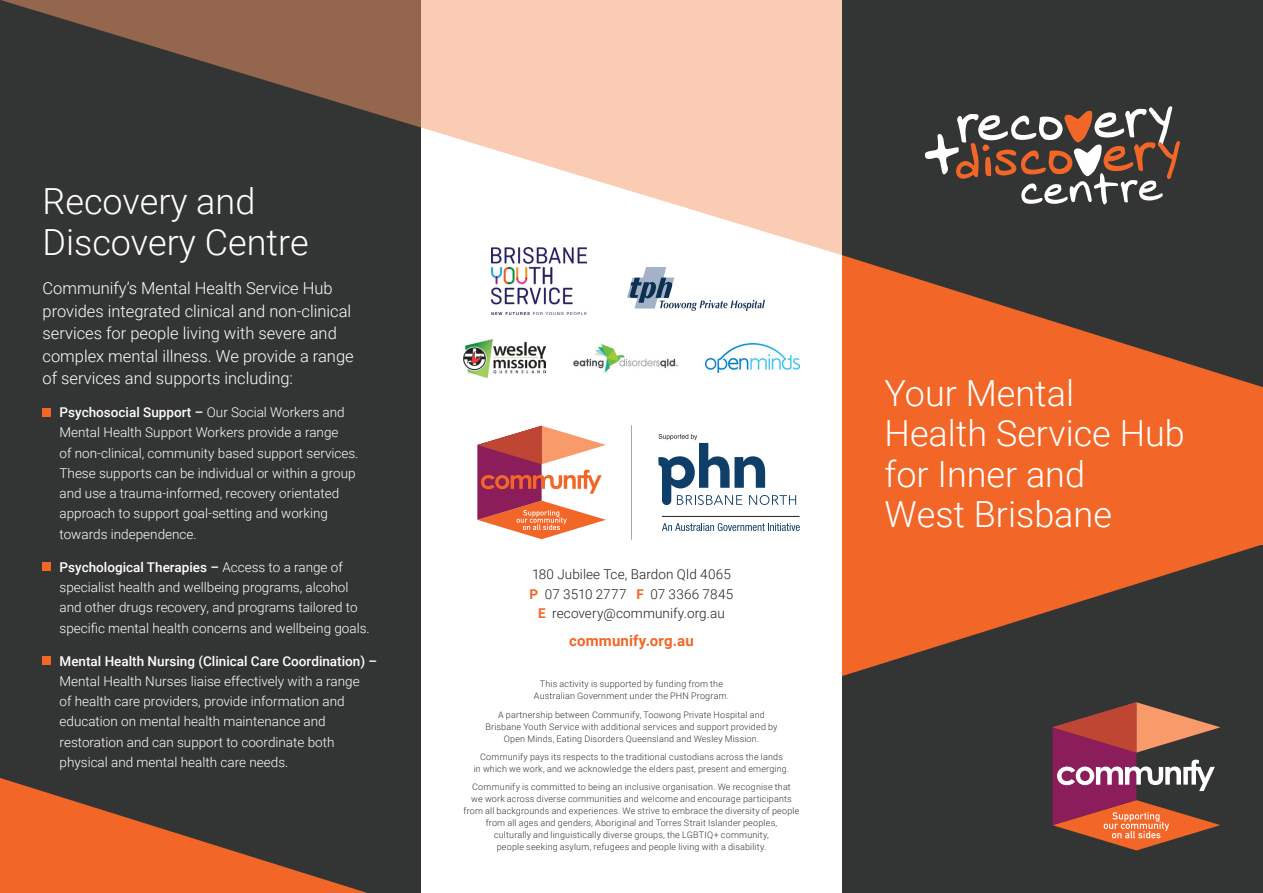
<style>
.page{position:relative;width:1263px;height:893px;background:#fff}
.page>*{position:absolute;margin:0;border:0;box-sizing:border-box;transform-origin:0 0}
.t1{font:300 36px/40.5px "Roboto";color:#fff}
.t2{font:300 16.5px/22.5px "Roboto";color:#fff}
.t3{font:700 15px "Roboto";letter-spacing:.01em;color:#f26628}
.t4{font:300 13.5px/20.2px "Roboto";color:#fff}
.t5{font:300 13.5px/19.5px "Roboto";letter-spacing:.01em;color:#231f20;text-align:center}
.t6{font:500 13.5px "Roboto";color:#fff}
.t7{font:300 9px/12px "Roboto";letter-spacing:.02em;color:#333434;text-align:center}
.s1{font-weight:500}
.s2{font-weight:700;color:#f26628}
</style>
<div class="page">
<div style="left:842px;top:0;width:421px;height:893px;background:#333434"></div>
<div style="left:0;top:0;width:421px;height:893px;background:#333434"></div>
<svg style="left:0;top:778px;width:367px;height:115px"></svg>
<div style="left:43px;top:408px;width:8px;height:8px;background:#f26628"></div>
<div style="left:43px;top:562px;width:8px;height:9px;background:#f26628"></div>
<div style="left:43px;top:656px;width:8px;height:9px;background:#f26628"></div>
<svg style="left:1px;top:0;width:841px;height:255px"></svg>
<svg style="left:477px;top:426px;width:129px;height:113px"></svg>
<svg style="left:662px;top:523px;width:138px;height:8px"></svg>
<hr style="left:662px;top:516px;width:137px;height:1px;background:#231f20">
<svg style="left:658px;top:434px;width:138px;height:71px"></svg>
<hr style="left:631px;top:425px;width:1px;height:114px;background:#a8a5a5">
<svg style="left:925px;top:106px;width:255px;height:77px"></svg>
<img style="left:573px;top:343px;width:105px;height:30px">
<img style="left:705px;top:344px;width:94px;height:29px">
<img style="left:463px;top:339px;width:83px;height:39px">
<img style="left:492px;top:248px;width:94px;height:67px">
<img style="left:627px;top:267px;width:137px;height:44px">
<div style="left:842px;top:255px;width:421px;height:289px;background:#f26628"></div>
<svg style="left:842px;top:544px;width:421px;height:132px"></svg>
<svg style="left:842px;top:183px;width:421px;height:204px;fill:#333434"></svg>
<svg style="left:1052px;top:702px;width:168px;height:148px"></svg>
<h1 class="t1" style="left:43px;top:180px;width:268px">Recovery and<br>Discovery Centre</h1>
<h2 class="t2" style="left:43px;top:276px;width:313px">Communify’s Mental Health Service Hub provides integrated clinical and non-clinical services for people living with severe and complex mental illness. We provide a range of services and supports including:</h2>
<p class="t4" style="left:60px;top:402px;width:300px"><span class="s1">Psychosocial Support –</span> Our Social Workers and Mental Health Support Workers provide a range<br>of non-clinical, community based support services.<br>These supports can be individual or within a group and use a trauma-informed, recovery orientated approach to support goal-setting and working towards independence.</p>
<h3 class="t4" style="left:60px;top:556px;width:312px"><span class="s1">Psychological Therapies –</span> Access to a range of specialist health and wellbeing programs, alcohol and other drugs recovery, and programs tailored to specific mental health concerns and wellbeing goals.</h3>
<h3 class="t6" style="left:60px;top:651px;width:319px">Mental Health Nursing (Clinical Care Coordination) –</h3>
<h3 class="t4" style="left:60px;top:670px;width:302px">Mental Health Nurses liaise effectively with a range of health care providers, provide information and education on mental health maintenance and restoration and can support to coordinate both physical and mental health care needs.</h3>
<p class="t7" style="left:534px;top:678px;width:197px">This activity is supported by funding from the<br>Australian Government under the PHN Program.</p>
<h3 class="t5" style="left:530px;top:564px;width:205px">180 Jubilee Tce, Bardon Qld 4065<br><span class="s2">P</span> 07 3510 2777 <span class="s2">F</span> 07 3366 7845<br><span class="s2">E</span> recovery@communify.org.au</h3>
<h3 class="t3" style="left:569px;top:630px;width:126px">communify.org.au</h3>
<p class="t7" style="left:485px;top:708px;width:294px">A partnership between Communify, Toowong Private Hospital and<br>Brisbane Youth Service with additional services and support provided by<br>Open Minds, Eating Disorders Queensland and Wesley Mission.</p>
<p class="t7" style="left:474px;top:750px;width:317px">Communify pays its respects to the traditional custodians across the lands<br>in which we work, and we acknowledge the elders past, present and emerging.</p>
<p class="t7" style="left:463px;top:781px;width:337px">Communify is committed to being an inclusive organisation. We recognise that<br>we work across diverse communities and welcome and encourage participants from all backgrounds and experiences. We strive to embrace the diversity of people from all ages and genders, Aboriginal and Torres Strait Islander peoples,<br>culturally and linguistically diverse groups, the LGBTIQ+ community,<br>people seeking asylum, refugees and people living with a disability.</p>
<h1 class="t1" style="left:884px;top:371px;width:302px">Your Mental<br>Health Service Hub for Inner and<br>West Brisbane</h1>
</div>
